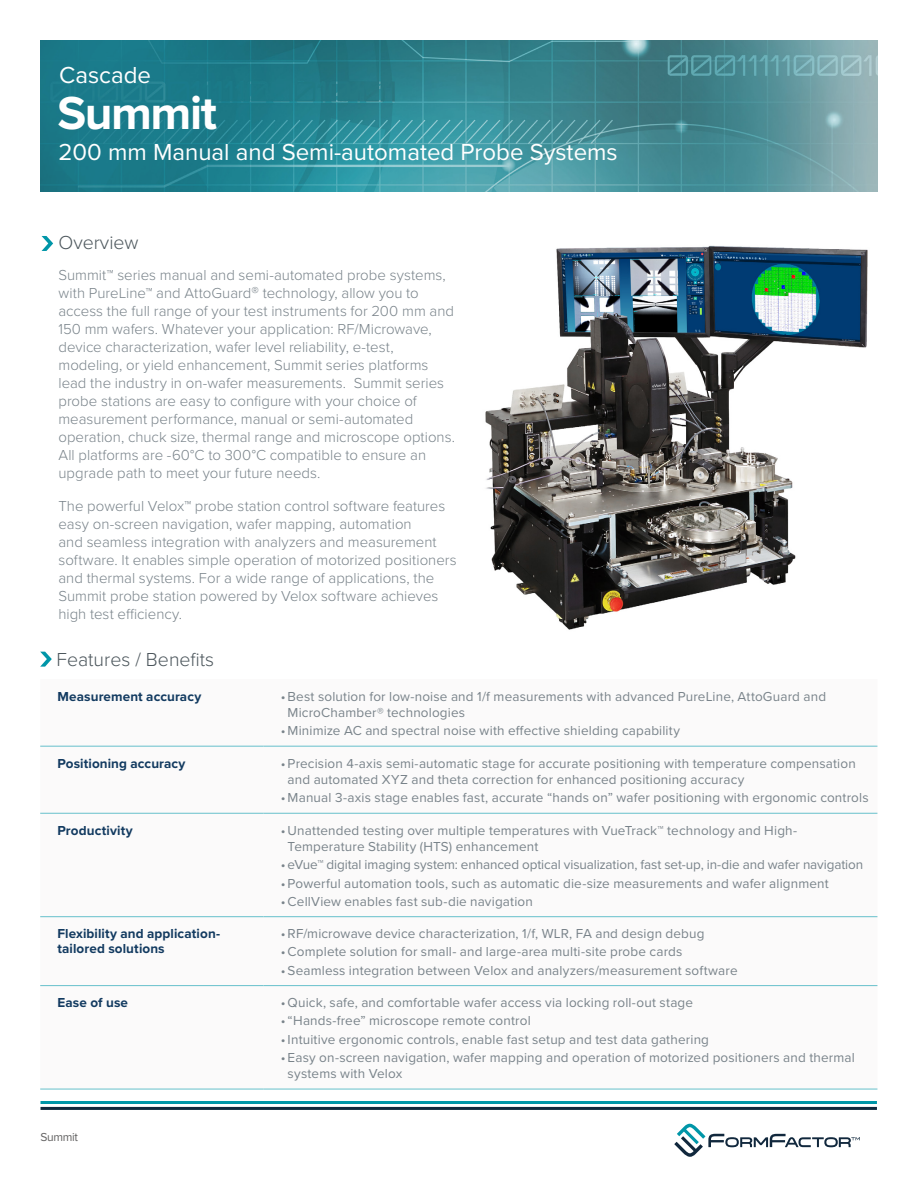
<style>
.page{position:relative;width:918px;height:1188px;background:#fff}
.page>*{position:absolute;margin:0;border:0;box-sizing:border-box;transform-origin:0 0}
.t1{font:700 48px "Proxima Nova";letter-spacing:-.03em;color:#fff}
.t2{font:24px "Proxima Nova";color:#fff}
.t3{font:300 19.5px "Proxima Nova";color:#4c565c}
.t4{font:300 15px/18px "Proxima Nova";color:#79838a}
.t5{font:13.5px/16.2px "Proxima Nova";letter-spacing:.01em;color:#79838a}
.t6{font:700 13.5px/15px "Proxima Nova";letter-spacing:.01em;color:#123a60}
.t7{font:13.5px "Proxima Nova";letter-spacing:-.01em;color:#79838a}
.t8{font:12px "Proxima Nova";letter-spacing:-.03em;color:#646363}
</style>
<div class="page">
<hr style="left:40px;top:1101px;width:837px;height:3px;background:#0096a8">
<hr style="left:40px;top:1107px;width:837px;height:3px;background:#11283d">
<svg style="left:674px;top:1124px;width:186px;height:33px"></svg>
<img style="left:40px;top:40px;width:838px;height:152px">
<svg style="left:42px;top:236px;width:11px;height:15px"></svg>
<svg style="left:40px;top:745px;width:837px;height:344px"></svg>
<hr style="left:40px;top:746px;width:224px;height:1px;background:#66c0cb">
<hr style="left:264px;top:746px;width:613px;height:1px;background:#66c0cb">
<hr style="left:40px;top:813px;width:224px;height:1px;background:#66c0cb">
<hr style="left:264px;top:813px;width:613px;height:1px;background:#66c0cb">
<hr style="left:40px;top:916px;width:224px;height:1px;background:#66c0cb">
<hr style="left:264px;top:916px;width:613px;height:1px;background:#66c0cb">
<hr style="left:40px;top:985px;width:224px;height:1px;background:#66c0cb">
<hr style="left:264px;top:985px;width:613px;height:1px;background:#66c0cb">
<hr style="left:40px;top:1089px;width:224px;height:1px;background:#66c0cb">
<hr style="left:264px;top:1089px;width:613px;height:1px;background:#66c0cb">
<svg style="left:40px;top:652px;width:12px;height:15px"></svg>
<img style="left:485px;top:245px;width:383px;height:385px">
<h2 class="t2" style="left:59px;top:61px;width:93px">Cascade</h2>
<h1 class="t1" style="left:57px;top:84px;width:161px">Summit</h1>
<h2 class="t2" style="left:58px;top:138px;width:561px">200 mm Manual and Semi-automated Probe Systems</h2>
<h3 class="t3" style="left:58px;top:231px;width:82px">Overview</h3>
<p class="t4" style="left:58px;top:266px;width:398px">Summit™ series manual and semi-automated probe systems, with PureLine™ and AttoGuard® technology, allow you to access the full range of your test instruments for 200 mm and 150 mm wafers. Whatever your application: RF/Microwave, device characterization, wafer level reliability, e-test, modeling, or yield enhancement, Summit series platforms lead the industry in on-wafer measurements. Summit series probe stations are easy to configure with your choice of measurement performance, manual or semi-automated operation, chuck size, thermal range and microscope options.<br>All platforms are -60°C to 300°C compatible to ensure an upgrade path to meet your future needs.</p>
<p class="t4" style="left:58px;top:497px;width:400px">The powerful Velox™ probe station control software features easy on-screen navigation, wafer mapping, automation<br>and seamless integration with analyzers and measurement software. It enables simple operation of motorized positioners and thermal systems. For a wide range of applications, the Summit probe station powered by Velox software achieves high test efficiency.</p>
<h3 class="t3" style="left:57px;top:648px;width:159px">Features / Benefits</h3>
<p class="t6" style="left:58px;top:689px;width:145px">Measurement accuracy</p>
<p class="t5" style="left:288px;top:688px;width:540px;text-indent:-7px">•Best solution for low-noise and 1/f measurements with advanced PureLine, AttoGuard and<br>MicroChamber® technologies</p>
<p class="t5" style="left:281px;top:723px;width:401px">• Minimize AC and spectral noise with effective shielding capability</p>
<p class="t6" style="left:58px;top:756px;width:130px">Positioning accuracy</p>
<p class="t5" style="left:288px;top:755px;width:570px;text-indent:-7px">•Precision 4-axis semi-automatic stage for accurate positioning with temperature compensation and automated XYZ and theta correction for enhanced positioning accuracy</p>
<p class="t5" style="left:281px;top:790px;width:589px">• Manual 3-axis stage enables fast, accurate “hands on” wafer positioning with ergonomic controls</p>
<p class="t6" style="left:58px;top:823px;width:77px">Productivity</p>
<p class="t5" style="left:288px;top:822px;width:511px;text-indent:-7px">• Unattended testing over multiple temperatures with VueTrack™ technology and High-<br>Temperature Stability (HTS) enhancement</p>
<p class="t7" style="left:281px;top:857px;width:584px">• eVue™ digital imaging system: enhanced optical visualization, fast set-up, in-die and wafer navigation</p>
<p class="t5" style="left:281px;top:875px;width:549px">•Powerful automation tools, such as automatic die-size measurements and wafer alignment</p>
<p class="t5" style="left:281px;top:894px;width:254px">•CellView enables fast sub-die navigation</p>
<p class="t6" style="left:58px;top:927px;width:164px">Flexibility and application&shy;tailored solutions</p>
<p class="t5" style="left:281px;top:926px;width:425px">•RF/microwave device characterization, 1/f, WLR, FA and design debug</p>
<p class="t5" style="left:281px;top:944px;width:403px">•Complete solution for small- and large-area multi-site probe cards</p>
<p class="t5" style="left:281px;top:962px;width:458px">•Seamless integration between Velox and analyzers/measurement software</p>
<p class="t6" style="left:58px;top:996px;width:72px">Ease of use</p>
<p class="t5" style="left:281px;top:995px;width:414px">•Quick, safe, and comfortable wafer access via locking roll-out stage</p>
<p class="t5" style="left:281px;top:1013px;width:251px">•“Hands-free” microscope remote control</p>
<p class="t5" style="left:281px;top:1031px;width:430px">•Intuitive ergonomic controls, enable fast setup and test data gathering</p>
<p class="t5" style="left:288px;top:1050px;width:569px;text-indent:-7px">•Easy on-screen navigation, wafer mapping and operation of motorized positioners and thermal systems with Velox</p>
<p class="t8" style="left:40px;top:1130px;width:39px">Summit</p>
</div>
